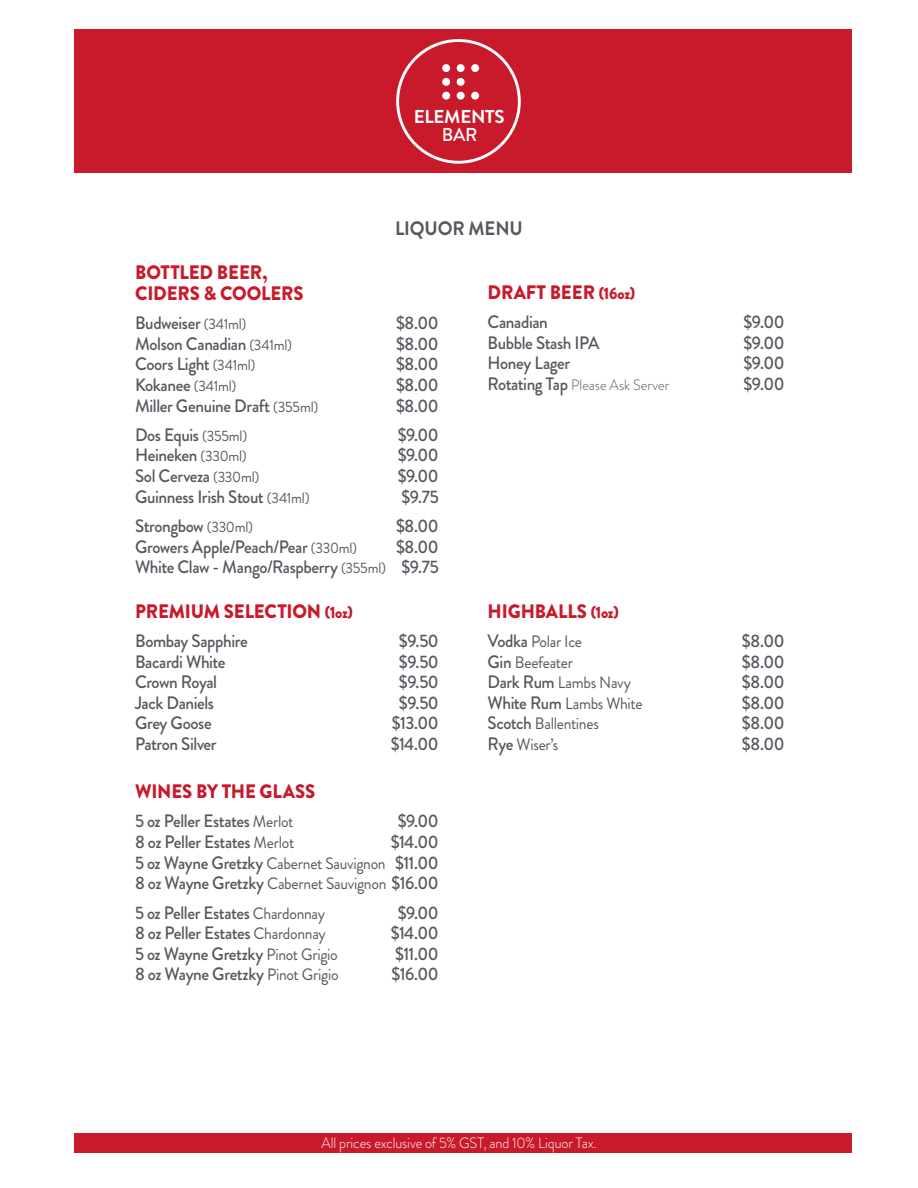
<style>
.page{position:relative;width:918px;height:1188px;background:#fff}
.page>*{position:absolute;margin:0;border:0;box-sizing:border-box;transform-origin:0 0}
.t1{font:900 19.5px/20.7px "Brandon Grotesque";letter-spacing:-.005em;color:#c91a2b;scale:.95 1}
.t2{font:700 19.5px "Brandon Grotesque";letter-spacing:-.005em;color:#575760;scale:.95 1}
.t3{font:700 18.6px/17.7px "Brandon Grotesque";letter-spacing:-.015em;color:#fff;text-align:center}
.t4{font:500 18px/20.7px "Brandon Grotesque";letter-spacing:-.025em;color:#575760;text-align:right;scale:.95 1}
.t5{font:16.5px "Brandon Grotesque";letter-spacing:-.02em;color:#575760;scale:.95 1}
.t6{font:300 15px "Brandon Grotesque";letter-spacing:-.01em;color:#fff;scale:.95 1}
.t7{font:300 15px "Brandon Grotesque";letter-spacing:-.005em;color:#575760;scale:.95 1}
.s1{font-weight:500}
.s2{font-weight:400;font-size:15px}
.s3{font-size:16.5px}
.s4{font-weight:400;font-size:16.5px}
.s5{font-weight:500;font-size:18px}
</style>
<div class="page">
<div style="left:74px;top:1133px;width:777px;height:20px;background:#c91a2b"></div>
<div style="left:74px;top:29px;width:777px;height:144px;background:#c91a2b"></div>
<div style="left:396px;top:39px;width:125px;height:125px;border:3px solid #fff;border-radius:50%"></div>
<div style="left:442px;top:64px;width:8px;height:8px;background:#fff;border-radius:50%"></div>
<div style="left:457px;top:64px;width:8px;height:8px;background:#fff;border-radius:50%"></div>
<div style="left:471px;top:64px;width:8px;height:8px;background:#fff;border-radius:50%"></div>
<div style="left:442px;top:78px;width:8px;height:8px;background:#fff;border-radius:50%"></div>
<div style="left:457px;top:78px;width:8px;height:8px;background:#fff;border-radius:50%"></div>
<div style="left:442px;top:92px;width:8px;height:8px;background:#fff;border-radius:50%"></div>
<div style="left:457px;top:92px;width:8px;height:8px;background:#fff;border-radius:50%"></div>
<div style="left:471px;top:92px;width:8px;height:8px;background:#fff;border-radius:50%"></div>
<p class="t3" style="left:414px;top:108px;width:93px">ELEMENTS<br><span class="s1">BAR</span></p>
<p class="t2" style="left:395px;top:215px;width:136px">LIQUOR MENU</p>
<p class="t1" style="left:135px;top:262px;width:179px">BOTTLED BEER,<br>CIDERS &amp; COOLERS</p>
<p class="t4" style="left:135px;top:313px;width:119px">Budweiser <span class="s2">(341ml)</span></p>
<p class="t4" style="left:396px;top:313px;width:46px">$8.00</p>
<p class="t4" style="left:135px;top:333px;width:167px">Molson Canadian <span class="s2">(341ml)</span></p>
<p class="t4" style="left:396px;top:333px;width:46px">$8.00</p>
<p class="t4" style="left:135px;top:354px;width:128px">Coors Light <span class="s2">(341ml)</span></p>
<p class="t4" style="left:396px;top:354px;width:46px">$8.00</p>
<p class="t4" style="left:135px;top:375px;width:108px">Kokanee <span class="s2">(341ml)</span></p>
<p class="t4" style="left:396px;top:375px;width:46px">$8.00</p>
<p class="t4" style="left:135px;top:395px;width:195px">Miller Genuine Draft <span class="s2">(355ml)</span></p>
<p class="t4" style="left:396px;top:395px;width:46px">$8.00</p>
<p class="t4" style="left:135px;top:425px;width:120px">Dos Equis <span class="s2">(355ml)</span></p>
<p class="t4" style="left:398px;top:425px;width:45px">$9.00</p>
<p class="t4" style="left:135px;top:445px;width:119px">Heineken <span class="s2">(330ml)</span></p>
<p class="t4" style="left:398px;top:445px;width:45px">$9.00</p>
<p class="t4" style="left:135px;top:466px;width:132px">Sol Cerveza <span class="s2">(330ml)</span></p>
<p class="t4" style="left:398px;top:466px;width:45px">$9.00</p>
<p class="t4" style="left:135px;top:486px;width:185px">Guinness Irish Stout <span class="s2">(341ml)</span></p>
<p class="t4" style="left:401px;top:486px;width:41px">$9.75</p>
<p class="t4" style="left:135px;top:516px;width:126px">Strongbow <span class="s2">(330ml)</span></p>
<p class="t4" style="left:396px;top:516px;width:46px">$8.00</p>
<p class="t4" style="left:135px;top:536px;width:235px">Growers Apple/Peach/Pear <span class="s2">(330ml)</span></p>
<p class="t4" style="left:135px;top:536px;width:321px">$8.00<br>White Claw - Mango/Raspberry <span class="s2">(355ml)</span> $9.75</p>
<p class="t1" style="left:135px;top:601px;width:231px">PREMIUM SELECTION <span class="s3">(1oz)</span></p>
<p class="t4" style="left:135px;top:631px;width:120px">Bombay Sapphire</p>
<p class="t4" style="left:399px;top:631px;width:43px">$9.50</p>
<p class="t4" style="left:135px;top:651px;width:97px">Bacardi White</p>
<p class="t4" style="left:399px;top:651px;width:43px">$9.50</p>
<p class="t4" style="left:135px;top:672px;width:88px">Crown Royal</p>
<p class="t4" style="left:399px;top:672px;width:43px">$9.50</p>
<p class="t4" style="left:135px;top:693px;width:85px">Jack Daniels</p>
<p class="t4" style="left:399px;top:693px;width:43px">$9.50</p>
<p class="t4" style="left:135px;top:713px;width:82px">Grey Goose</p>
<p class="t4" style="left:392px;top:713px;width:51px">$13.00</p>
<p class="t4" style="left:135px;top:734px;width:87px">Patron Silver</p>
<p class="t4" style="left:391px;top:734px;width:52px">$14.00</p>
<p class="t1" style="left:135px;top:781px;width:191px">WINES BY THE GLASS</p>
<p class="t4" style="left:135px;top:811px;width:168px">5 oz Peller Estates <span class="s4">Merlot</span></p>
<p class="t4" style="left:398px;top:811px;width:45px">$9.00</p>
<p class="t4" style="left:135px;top:832px;width:169px">8 oz Peller Estates <span class="s4">Merlot</span></p>
<p class="t4" style="left:135px;top:832px;width:321px;text-align:justify;text-indent:256px">$14.00<br>5 oz Wayne Gretzky <span class="s4">Cabernet Sauvignon</span> $11.00<br>8 oz Wayne Gretzky <span class="s4">Cabernet Sauvignon</span> $16.00</p>
<p class="t4" style="left:135px;top:902px;width:202px">5 oz Peller Estates <span class="s4">Chardonnay</span></p>
<p class="t4" style="left:398px;top:902px;width:45px">$9.00</p>
<p class="t4" style="left:135px;top:923px;width:202px">8 oz Peller Estates <span class="s4">Chardonnay</span></p>
<p class="t4" style="left:391px;top:923px;width:52px">$14.00</p>
<p class="t4" style="left:135px;top:944px;width:215px">5 oz Wayne Gretzky <span class="s4">Pinot Grigio</span></p>
<p class="t4" style="left:395px;top:944px;width:47px">$11.00</p>
<p class="t4" style="left:135px;top:964px;width:216px">8 oz Wayne Gretzky <span class="s4">Pinot Grigio</span></p>
<p class="t4" style="left:391px;top:964px;width:51px">$16.00</p>
<p class="t1" style="left:488px;top:282px;width:157px">DRAFT BEER <span class="s3">(16oz)</span></p>
<p class="t4" style="left:488px;top:312px;width:65px">Canadian</p>
<p class="t4" style="left:743px;top:312px;width:45px">$9.00</p>
<p class="t4" style="left:488px;top:333px;width:119px">Bubble Stash IPA</p>
<p class="t4" style="left:743px;top:333px;width:45px">$9.00</p>
<p class="t4" style="left:488px;top:353px;width:89px">Honey Lager</p>
<p class="t4" style="left:743px;top:353px;width:45px">$9.00</p>
<p class="t7" style="left:488px;top:375px;width:193px"><span class="s5">Rotating Tap</span> Please Ask Server</p>
<p class="t4" style="left:743px;top:374px;width:45px">$9.00</p>
<p class="t1" style="left:488px;top:601px;width:140px">HIGHBALLS <span class="s3">(1oz)</span></p>
<p class="t5" style="left:488px;top:630px;width:101px"><span class="s5">Vodka</span> Polar Ice</p>
<p class="t4" style="left:742px;top:631px;width:46px">$8.00</p>
<p class="t5" style="left:488px;top:651px;width:91px"><span class="s5">Gin</span> Beefeater</p>
<p class="t4" style="left:742px;top:651px;width:46px">$8.00</p>
<p class="t5" style="left:488px;top:671px;width:153px"><span class="s5">Dark Rum</span> Lambs Navy</p>
<p class="t4" style="left:742px;top:672px;width:46px">$8.00</p>
<p class="t5" style="left:488px;top:692px;width:165px"><span class="s5">White Rum</span> Lambs White</p>
<p class="t4" style="left:742px;top:693px;width:46px">$8.00</p>
<p class="t5" style="left:488px;top:712px;width:119px"><span class="s5">Scotch</span> Ballentines</p>
<p class="t4" style="left:742px;top:713px;width:46px">$8.00</p>
<p class="t5" style="left:488px;top:733px;width:76px"><span class="s5">Rye</span> Wiser’s</p>
<p class="t4" style="left:742px;top:734px;width:46px">$8.00</p>
<p class="t6" style="left:321px;top:1133px;width:291px">All prices exclusive of 5% GST, and 10% Liquor Tax.</p>
</div>
